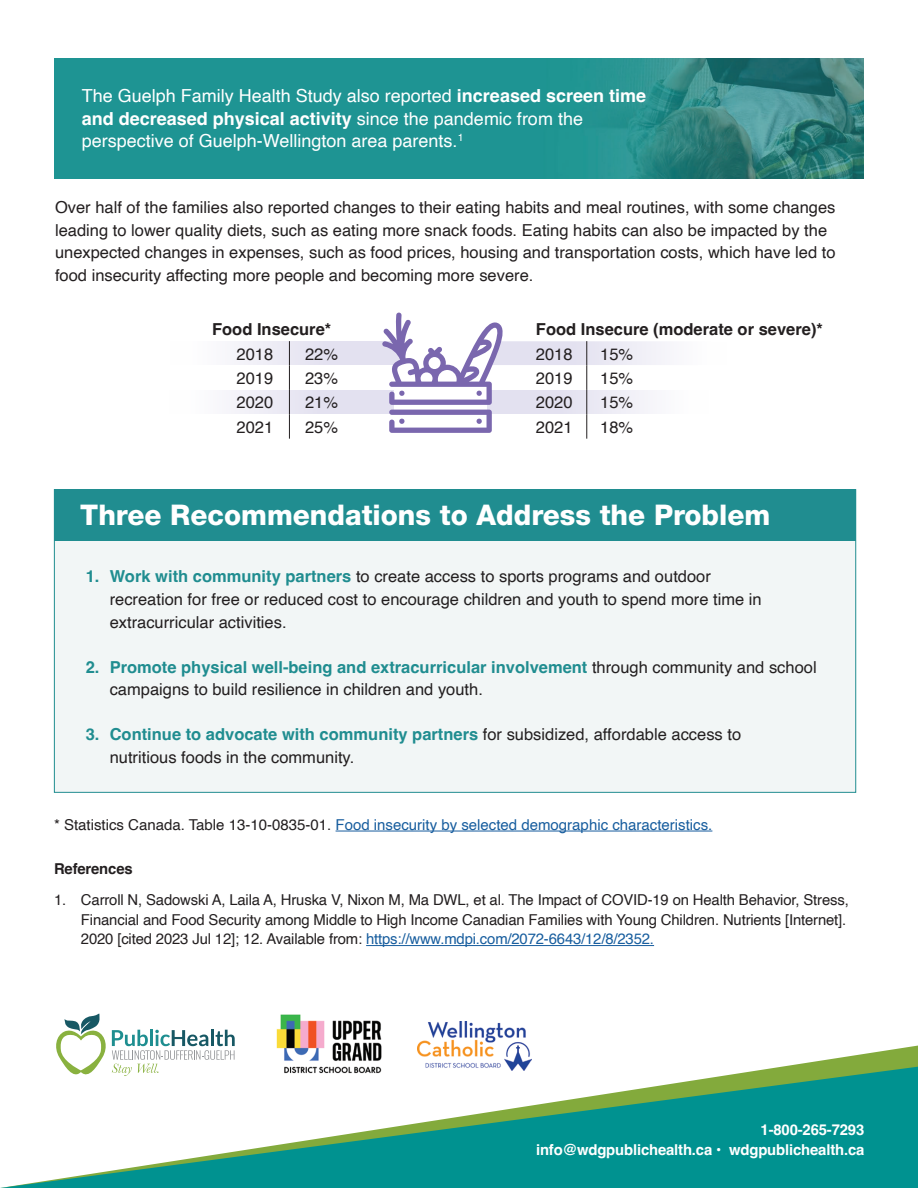
<style>
.page{position:relative;width:918px;height:1188px;background:#fff}
.page>*{position:absolute;margin:0;border:0;box-sizing:border-box;transform-origin:0 0}
.t1{font:800 28.5px "Helvetica Neue LT Pro";color:#fff}
.t2{font:18px/22.5px "Helvetica";color:#fff}
.t3{font:16.5px/22.5px "Helvetica";color:#231f20}
.t4{font:700 16.5px "Helvetica";color:#231f20}
.t5{font:15px/19.5px "Helvetica";letter-spacing:-.01em;color:#231f20}
.t6{font:15px "Helvetica";color:#175d9e}
.t7{font:700 15px/19.5px "Helvetica";letter-spacing:-.01em;color:#fff;text-align:right}
.t8{font:700 15px "Helvetica";letter-spacing:-.01em;color:#231f20}
.s1{font-weight:700}
.s2{font-weight:700;color:#208d90}
.s3{color:#231f20}
.s4{color:#175d9e}
</style>
<div class="page">
<svg style="left:234px;top:341px;width:148px;height:24px;fill:#e6e5f2"></svg>
<div style="left:169px;top:390px;width:225px;height:24px;background:linear-gradient(to right,#fffffe,#dbd9ec)"></div>
<svg style="left:56px;top:1013px;width:179px;height:33px"></svg>
<hr style="left:366px;top:945px;width:288px;height:1px;background:#175d9e">
<svg style="left:56px;top:1046px;width:862px;height:21px"></svg>
<svg style="left:0;top:1067px;width:918px;height:121px;fill:#009290"></svg>
<img style="left:54px;top:58px;width:810px;height:120px">
<div style="left:54px;top:489px;width:802px;height:304px;background:#f2f6f6;border:1px solid #208d90"></div>
<div style="left:54px;top:490px;width:802px;height:51px;background:#208d90"></div>
<svg style="left:289px;top:341px;width:1px;height:98px"></svg>
<hr style="left:336px;top:831px;width:376px;height:1px;background:#175d9e">
<svg style="left:382px;top:312px;width:283px;height:127px"></svg>
<img style="left:276px;top:1014px;width:109px;height:61px">
<img style="left:418px;top:1022px;width:114px;height:48px">
<p class="t2" style="left:82px;top:85px;width:566px">The Guelph Family Health Study also reported <span class="s1">increased screen time and decreased physical activity</span> since the pandemic from the perspective of Guelph-Wellington area parents.<sup>1</sup></p>
<p class="t3" style="left:55px;top:197px;width:782px">Over half of the families also reported changes to their eating habits and meal routines, with some changes leading to lower quality diets, such as eating more snack foods. Eating habits can also be impacted by the unexpected changes in expenses, such as food prices, housing and transportation costs, which have led to food insecurity affecting more people and becoming more severe.</p>
<p class="t4" style="left:212px;top:319px;width:121px">Food Insecure*</p>
<p class="t3" style="left:237px;top:343px;width:38px">2018</p>
<p class="t3" style="left:305px;top:343px;width:35px">22%</p>
<p class="t3" style="left:237px;top:367px;width:38px">2019</p>
<p class="t3" style="left:305px;top:367px;width:35px">23%</p>
<p class="t3" style="left:237px;top:392px;width:38px">2020</p>
<p class="t3" style="left:305px;top:392px;width:35px">21%</p>
<p class="t3" style="left:237px;top:416px;width:38px">2021</p>
<p class="t3" style="left:305px;top:416px;width:35px">25%</p>
<p class="t4" style="left:536px;top:319px;width:289px">Food Insecure (moderate or severe)*</p>
<p class="t3" style="left:536px;top:343px;width:38px">2018</p>
<p class="t3" style="left:600px;top:343px;width:35px">15%</p>
<p class="t3" style="left:536px;top:367px;width:38px">2019</p>
<p class="t3" style="left:600px;top:367px;width:35px">15%</p>
<p class="t3" style="left:536px;top:392px;width:38px">2020</p>
<p class="t3" style="left:600px;top:392px;width:35px">15%</p>
<p class="t3" style="left:536px;top:416px;width:38px">2021</p>
<p class="t3" style="left:600px;top:416px;width:35px">18%</p>
<h1 class="t1" style="left:80px;top:498px;width:692px">Three Recommendations to Address the Problem</h1>
<p class="t3" style="left:110px;top:566px;width:654px;text-indent:-24px"><span class="s2">1. Work with community partners</span> to create access to sports programs and outdoor recreation for free or reduced cost to encourage children and youth to spend more time in extracurricular activities.</p>
<p class="t3" style="left:110px;top:656px;width:708px;text-indent:-24px"><span class="s2">2. Promote physical well-being and extracurricular involvement</span> through community and school campaigns to build resilience in children and youth.</p>
<p class="t3" style="left:110px;top:723px;width:633px;text-indent:-24px"><span class="s2">3. Continue to advocate with community partners</span> for subsidized, affordable access to nutritious foods in the community.</p>
<p class="t6" style="left:54px;top:813px;width:660px"><span class="s3">* Statistics Canada. Table 13-10-0835-01.</span> Food insecurity by selected demographic characteristics.</p>
<p class="t8" style="left:54px;top:859px;width:80px">References</p>
<p class="t5" style="left:81px;top:891px;width:769px;text-indent:-27px">1. Carroll N, Sadowski A, Laila A, Hruska V, Nixon M, Ma DWL, et al. The Impact of COVID-19 on Health Behavior, Stress,<br>Financial and Food Security among Middle to High Income Canadian Families with Young Children. Nutrients [Internet].<br>2020 [cited 2023 Jul 12]; 12. Available from: <span class="s4">https://www.mdpi.com/2072-6643/12/8/2352.</span></p>
<p class="t7" style="left:536px;top:1122px;width:330px">1-800-265-7293<br>info@wdgpublichealth.ca • wdgpublichealth.ca</p>
</div>
